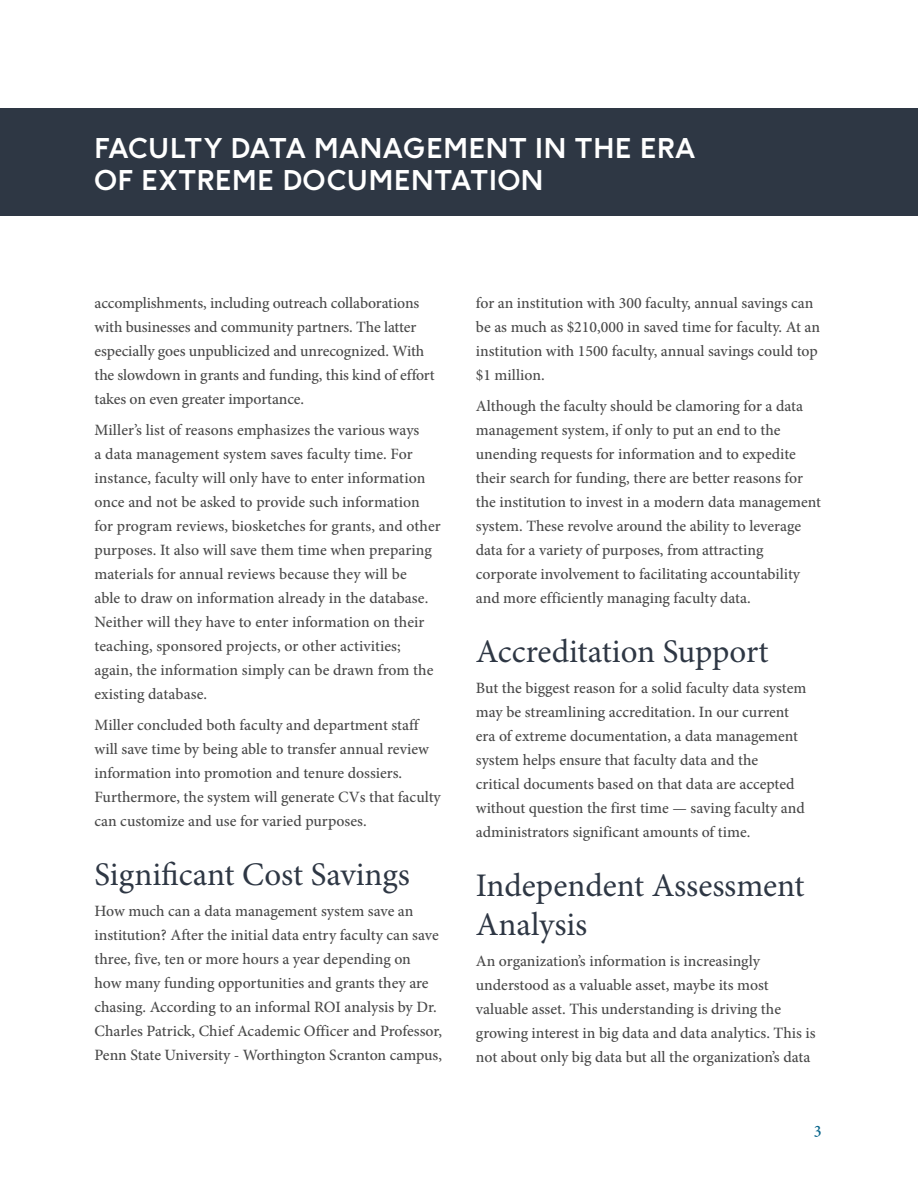
<style>
.page{position:relative;width:918px;height:1188px;background:#fff}
.page>*{position:absolute;margin:0;border:0;box-sizing:border-box;transform-origin:0 0}
.Blue_Header{font:33px/39px "Minion Pro";color:#2e3744}
.t1{font:700 27px/31.5px "F37 Ginger";letter-spacing:.03em;color:#fff}
.t2{font:500 18px "Minion Pro";color:#0a668c}
.Paragraph_Style_2{font:500 15.75px/24px "Minion Pro";color:#494949}
</style>
<div class="page">
<div style="left:0;top:108px;width:918px;height:108px;background:#2e3744"></div>
<h2 class="t1" style="left:95px;top:135px;width:602px">FACULTY DATA MANAGEMENT IN THE ERA<br>OF EXTREME DOCUMENTATION</h2>
<p class="Paragraph_Style_2" style="left:94px;top:291px;width:342px">accomplishments, including outreach collaborations with businesses and community partners. The latter especially goes unpublicized and unrecognized. With the slowdown in grants and funding, this kind of effort takes on even greater importance.</p>
<p class="Paragraph_Style_2" style="left:94px;top:418px;width:348px">Miller’s list of reasons emphasizes the various ways<br>a data management system saves faculty time. For instance, faculty will only have to enter information once and not be asked to provide such information for program reviews, biosketches for grants, and other purposes. It also will save them time when preparing materials for annual reviews because they will be<br>able to draw on information already in the database.<br>Neither will they have to enter information on their teaching, sponsored projects, or other activities; again, the information simply can be drawn from the existing database.</p>
<p class="Paragraph_Style_2" style="left:94px;top:713px;width:348px">Miller concluded both faculty and department staff will save time by being able to transfer annual review information into promotion and tenure dossiers.<br>Furthermore, the system will generate CVs that faculty can customize and use for varied purposes.</p>
<p class="Blue_Header" style="left:94px;top:857px;width:317px">Significant Cost Savings</p>
<p class="Paragraph_Style_2" style="left:94px;top:899px;width:349px">How much can a data management system save an institution? After the initial data entry faculty can save three, five, ten or more hours a year depending on<br>how many funding opportunities and grants they are chasing. According to an informal ROI analysis by Dr.<br>Charles Patrick, Chief Academic Officer and Professor, Penn State University - Worthington Scranton campus,</p>
<p class="Paragraph_Style_2" style="left:476px;top:291px;width:346px">for an institution with 300 faculty, annual savings can be as much as $210,000 in saved time for faculty. At an institution with 1500 faculty, annual savings could top $1 million.</p>
<p class="Paragraph_Style_2" style="left:476px;top:394px;width:347px">Although the faculty should be clamoring for a data management system, if only to put an end to the unending requests for information and to expedite their search for funding, there are better reasons for the institution to invest in a modern data management system. These revolve around the ability to leverage data for a variety of purposes, from attracting corporate involvement to facilitating accountability and more efficiently managing faculty data.</p>
<p class="Blue_Header" style="left:476px;top:634px;width:294px">Accreditation Support</p>
<p class="Paragraph_Style_2" style="left:476px;top:676px;width:332px">But the biggest reason for a solid faculty data system may be streamlining accreditation. In our current era of extreme documentation, a data management system helps ensure that faculty data and the<br>critical documents based on that data are accepted without question the first time — saving faculty and administrators significant amounts of time.</p>
<p class="Blue_Header" style="left:476px;top:868px;width:330px">Independent Assessment<br>Analysis</p>
<p class="Paragraph_Style_2" style="left:476px;top:949px;width:341px">An organization’s information is increasingly understood as a valuable asset, maybe its most valuable asset. This understanding is driving the growing interest in big data and data analytics. This is not about only big data but all the organization’s data</p>
<p class="t2" style="left:814px;top:1116px;width:10px">3</p>
</div>
